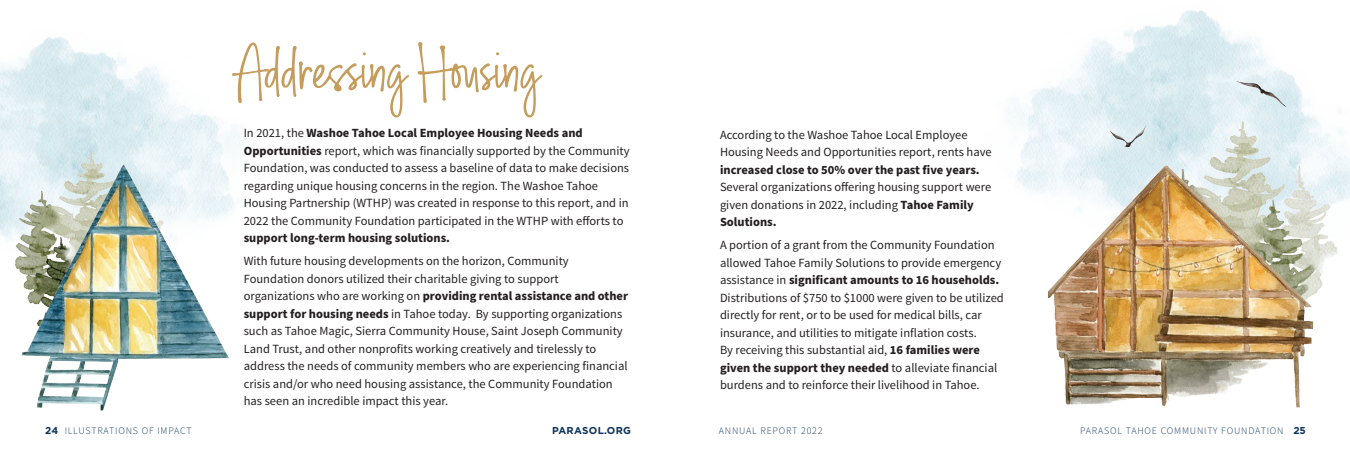
<style>
.page{position:relative;width:1350px;height:450px;background:#fff}
.page>*{position:absolute;margin:0;border:0;box-sizing:border-box;transform-origin:0 0}
.t1{font:65.88px "Ding Dong";color:#c59c5b}
.t2{font:12.5px/17.5px "Source Sans Pro";color:#231f20}
.t3{font:700 12.5px "Source Sans Pro";color:#231f20}
.t4{font:300 10px "Source Sans Pro";letter-spacing:.08em;color:#0d3259}
.t5{font:700 10px "Gotham";letter-spacing:.03em;color:#0d3259}
.s1{font-weight:700}
.s2{font-family:"Gotham";font-weight:700}
</style>
<div class="page">
<img style="left:0;top:37px;width:242px;height:112px">
<img style="left:1008px;top:10px;width:302px;height:177px">
<img style="left:1106px;top:122px;width:31px;height:29px">
<img style="left:1232px;top:76px;width:58px;height:31px">
<img style="left:3px;top:140px;width:183px;height:9px">
<img style="left:1137px;top:107px;width:213px;height:93px">
<img style="left:1018px;top:151px;width:325px;height:257px">
<img style="left:0;top:149px;width:234px;height:262px">
<h1 class="t1" style="left:238px;top:26px;width:305px">Addressing Housing</h1>
<p class="t2" style="left:244px;top:124px;width:387px">In 2021, the <span class="s1">Washoe Tahoe Local Employee Housing Needs and Opportunities</span> report, which was financially supported by the Community Foundation, was conducted to assess a baseline of data to make decisions regarding unique housing concerns in the region. The Washoe Tahoe Housing Partnership (WTHP) was created in response to this report, and in 2022 the Community Foundation participated in the WTHP with efforts to</p>
<p class="t3" style="left:244px;top:229px;width:208px">support long-term housing solutions.</p>
<p class="t2" style="left:244px;top:253px;width:386px">With future housing developments on the horizon, Community Foundation donors utilized their charitable giving to support organizations who are working on <span class="s1">providing rental assistance and other support for housing needs</span> in Tahoe today. By supporting organizations such as Tahoe Magic, Sierra Community House, Saint Joseph Community Land Trust, and other nonprofits working creatively and tirelessly to address the needs of community members who are experiencing financial crisis and/or who need housing assistance, the Community Foundation has seen an incredible impact this year.</p>
<p class="t2" style="left:720px;top:126px;width:273px">According to the Washoe Tahoe Local Employee<br>Housing Needs and Opportunities report, rents have</p>
<p class="t3" style="left:720px;top:161px;width:261px">increased close to 50% over the past five years.</p>
<p class="t2" style="left:720px;top:179px;width:273px">Several organizations offering housing support were given donations in 2022, including <span class="s1">Tahoe Family<br>Solutions.</span></p>
<p class="t2" style="left:720px;top:237px;width:285px">A portion of a grant from the Community Foundation allowed Tahoe Family Solutions to provide emergency assistance in <span class="s1">significant amounts to 16 households.<br></span>Distributions of $750 to $1000 were given to be utilized directly for rent, or to be used for medical bills, car insurance, and utilities to mitigate inflation costs.<br>By receiving this substantial aid, <span class="s1">16 families were given the support they needed</span> to alleviate financial burdens and to reinforce their livelihood in Tahoe.</p>
<p class="t4" style="left:45px;top:424px;width:148px"><span class="s2">24</span> ILLUSTRATIONS OF IMPACT</p>
<p class="t5" style="left:552px;top:424px;width:81px">PARASOL.ORG</p>
<p class="t4" style="left:719px;top:424px;width:105px">ANNUAL REPORT 2022</p>
<p class="t4" style="left:1080px;top:424px;width:227px">PARASOL TAHOE COMMUNITY FOUNDATION <span class="s2">25</span></p>
</div>
